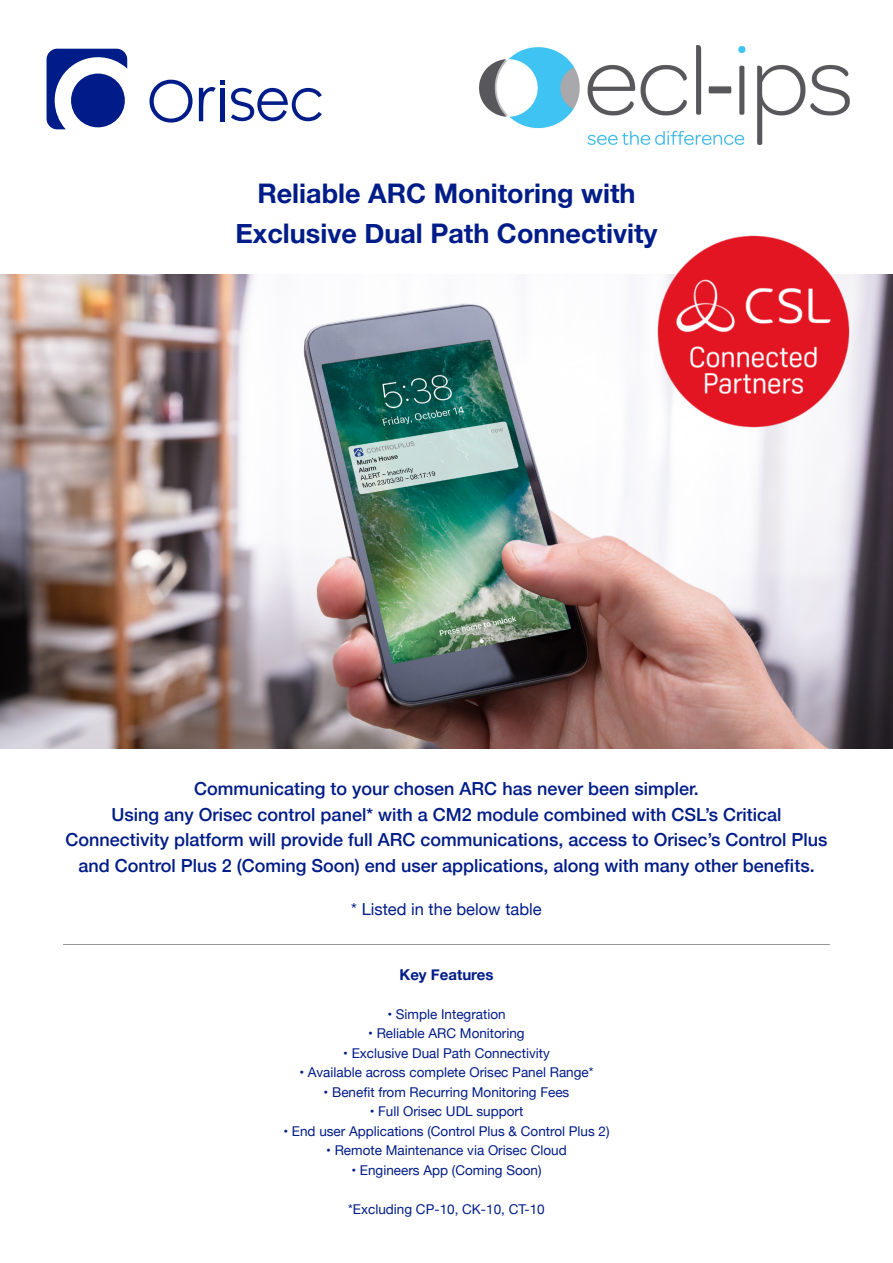
<style>
.page{position:relative;width:893px;height:1263px;background:#fff}
.page>*{position:absolute;margin:0;border:0;box-sizing:border-box;transform-origin:0 0}
.t1{font:700 27px/40.5px "Helvetica Neue";color:#001c88;text-align:center}
.t2{font:500 18px/25.5px "Helvetica Neue";color:#001c88;text-align:center}
.t3{font:16.5px "Helvetica Neue";color:#001c88}
.t4{font:700 15px "Helvetica Neue";color:#001c88}
.t5{font:13.5px "Helvetica Neue";color:#001c88}
</style>
<div class="page">
<svg style="left:149px;top:80px;width:44px;height:43px"></svg>
<svg style="left:199px;top:80px;width:26px;height:41px"></svg>
<svg style="left:47px;top:49px;width:80px;height:80px"></svg>
<div style="left:71px;top:74px;width:54px;height:53px;background:#001c88;border-radius:50%"></div>
<svg style="left:231px;top:88px;width:91px;height:33px"></svg>
<img style="left:0;top:275px;width:893px;height:473px">
<img style="left:657px;top:235px;width:193px;height:193px">
<hr style="left:63px;top:944px;width:767px;height:1px;background:#939598">
<img style="left:480px;top:46px;width:369px;height:98px">
<p class="t1" style="left:235px;top:174px;width:424px">Reliable ARC Monitoring with<br>Exclusive Dual Path Connectivity</p>
<p class="t2" style="left:194px;top:775px;width:506px">Communicating to your chosen ARC has never been simpler.</p>
<p class="t2" style="left:65px;top:800px;width:764px">Using any Orisec control panel* with a CM2 module combined with CSL’s Critical<br>Connectivity platform will provide full ARC communications, access to Orisec’s Control Plus and Control Plus 2 (Coming Soon) end user applications, along with many other benefits.</p>
<p class="t3" style="left:351px;top:898px;width:192px">* Listed in the below table</p>
<p class="t4" style="left:399px;top:963px;width:95px">Key Features</p>
<p class="t5" style="left:387px;top:1004px;width:120px">• Simple Integration</p>
<p class="t5" style="left:368px;top:1024px;width:158px">• Reliable ARC Monitoring</p>
<p class="t5" style="left:343px;top:1043px;width:208px">• Exclusive Dual Path Connectivity</p>
<p class="t5" style="left:299px;top:1063px;width:296px">• Available across complete Orisec Panel Range*</p>
<p class="t5" style="left:324px;top:1082px;width:247px">• Benefit from Recurring Monitoring Fees</p>
<p class="t5" style="left:370px;top:1102px;width:155px">• Full Orisec UDL support</p>
<p class="t5" style="left:283px;top:1121px;width:328px">• End user Applications (Control Plus &amp; Control Plus 2)</p>
<p class="t5" style="left:326px;top:1141px;width:242px">• Remote Maintenance via Orisec Cloud</p>
<p class="t5" style="left:351px;top:1160px;width:192px">• Engineers App (Coming Soon)</p>
<p class="t5" style="left:348px;top:1199px;width:198px">*Excluding CP-10, CK-10, CT-10</p>
</div>
